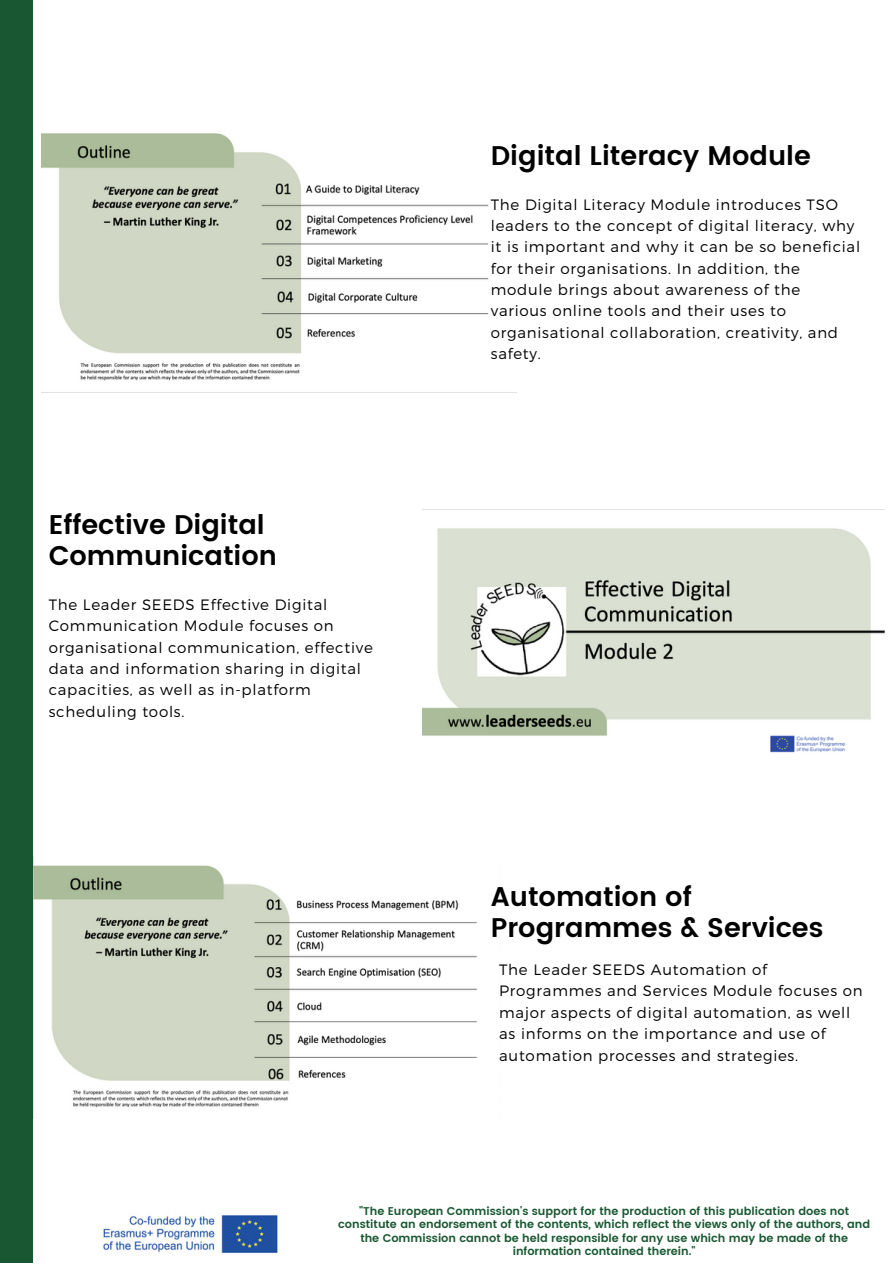
<style>
.page{position:relative;width:893px;height:1264px;background:#fff}
.page>*{position:absolute;margin:0;border:0;box-sizing:border-box;transform-origin:0 0}
.t1{font:600 27px/31.5px "Poppins";color:#000}
.t2{font:300 15px/21.3px "Montserrat";letter-spacing:.05em;color:#000}
.t3{font:600 11.25px/13px "Poppins";color:#185731;text-align:center}
</style>
<div class="page">
<div style="left:0;top:0;width:33px;height:1262px;background:#185731"></div>
<img style="left:103px;top:1215px;width:175px;height:38px">
<img style="left:42px;top:133px;width:447px;height:248px">
<img style="left:33px;top:856px;width:444px;height:262px">
<img style="left:423px;top:528px;width:460px;height:225px">
<h1 class="t1" style="left:49px;top:508px;width:230px">Effective Digital<br>Communication</h1>
<p class="t2" style="left:49px;top:593px;width:325px">The Leader SEEDS Effective Digital Communication Module focuses on organisational communication, effective data and information sharing in digital capacities, as well as in-platform scheduling tools.</p>
<h1 class="t1" style="left:491px;top:140px;width:321px">Digital Literacy Module</h1>
<p class="t2" style="left:491px;top:193px;width:371px">The Digital Literacy Module introduces TSO leaders to the concept of digital literacy, why it is important and why it can be so beneficial for their organisations. In addition, the module brings about awareness of the<br>various online tools and their uses to organisational collaboration, creativity, and safety.</p>
<h1 class="t1" style="left:491px;top:880px;width:334px">Automation of<br>Programmes &amp; Services</h1>
<p class="t2" style="left:499px;top:958px;width:365px">The Leader SEEDS Automation of Programmes and Services Module focuses on major aspects of digital automation, as well as informs on the importance and use of automation processes and strategies.</p>
<p class="t3" style="left:338px;top:1204px;width:533px">"The European Commission's support for the production of this publication does not constitute an endorsement of the contents, which reflect the views only of the authors, and the Commission cannot be held responsible for any use which may be made of the information contained therein."</p>
</div>
